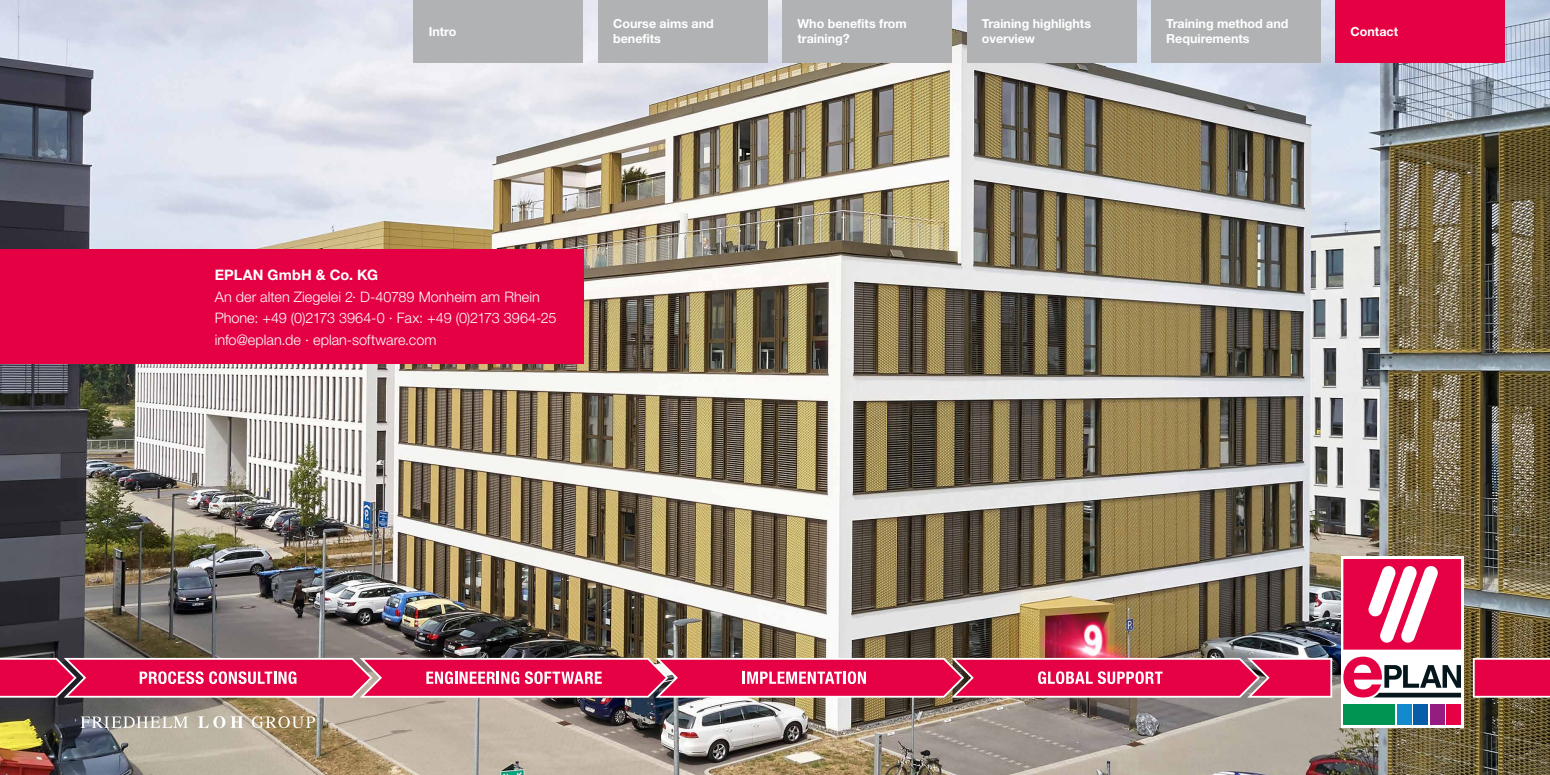
<style>
.page{position:relative;width:1550px;height:775px;background:#fff}
.page>*{position:absolute;margin:0;border:0;box-sizing:border-box;transform-origin:0 0}
.t1{font:300 14.5px/21.8px "Helvetica Neue LT Pro";color:#fff}
.t2{font:700 14.5px "Helvetica Neue LT Pro";letter-spacing:.01em;color:#fff}
.t3{font:700 12.5px/15px "Helvetica Neue LT Pro";color:#fff}
</style>
<div class="page">
<img style="left:0;top:0;width:1550px;height:775px">
<div style="left:1336px;top:0;width:169px;height:62px;background:#e50043"></div>
<div style="left:0;top:249px;width:583px;height:115px;background:#e50043"></div>
<svg style="left:81px;top:716px;width:234px;height:12px;background:#b9b2a3"></svg>
<svg style="left:1473px;top:658px;width:77px;height:40px;background:#e61d57"></svg>
<svg style="left:0;top:658px;width:1332px;height:40px;background:#e53266"></svg>
<div style="left:1341px;top:557px;width:122px;height:171px;background:#fff"></div>
<svg style="left:1343px;top:559px;width:118px;height:91px"></svg>
<svg style="left:1343px;top:657px;width:118px;height:40px"></svg>
<div style="left:1343px;top:704px;width:52px;height:21px;background:#009453"></div>
<div style="left:1397px;top:704px;width:15px;height:21px;background:#128acb"></div>
<div style="left:1413px;top:704px;width:15px;height:21px;background:#085da9"></div>
<div style="left:1430px;top:704px;width:15px;height:21px;background:#951d81"></div>
<div style="left:1446px;top:704px;width:15px;height:21px;background:#e50143"></div>
<div style="left:598px;top:0;width:169px;height:62px;background:#b1b2b3"></div>
<div style="left:782px;top:0;width:170px;height:62px;background:#b1b2b3"></div>
<div style="left:967px;top:0;width:169px;height:62px;background:#b1b2b3"></div>
<div style="left:1151px;top:0;width:170px;height:62px;background:#b1b2b3"></div>
<div style="left:414px;top:0;width:169px;height:62px;background:#b1b2b3"></div>
<p class="t3" style="left:429px;top:23px;width:29px">Intro</p>
<p class="t3" style="left:613px;top:16px;width:102px">Course aims and benefits</p>
<p class="t3" style="left:798px;top:16px;width:111px">Who benefits from training?</p>
<p class="t3" style="left:982px;top:16px;width:111px">Training highlights overview</p>
<p class="t3" style="left:1166px;top:16px;width:124px">Training method and<br>Requirements</p>
<p class="t3" style="left:1351px;top:23px;width:49px">Contact</p>
<p class="t2" style="left:215px;top:266px;width:165px">EPLAN GmbH &amp; Co. KG</p>
<p class="t1" style="left:215px;top:285px;width:343px">An der alten Ziegelei 2· D-40789 Monheim am Rhein<br>Phone: +49 (0)2173 3964-0 · Fax: +49 (0)2173 3964-25 info@eplan.de · eplan-software.com</p>
</div>
